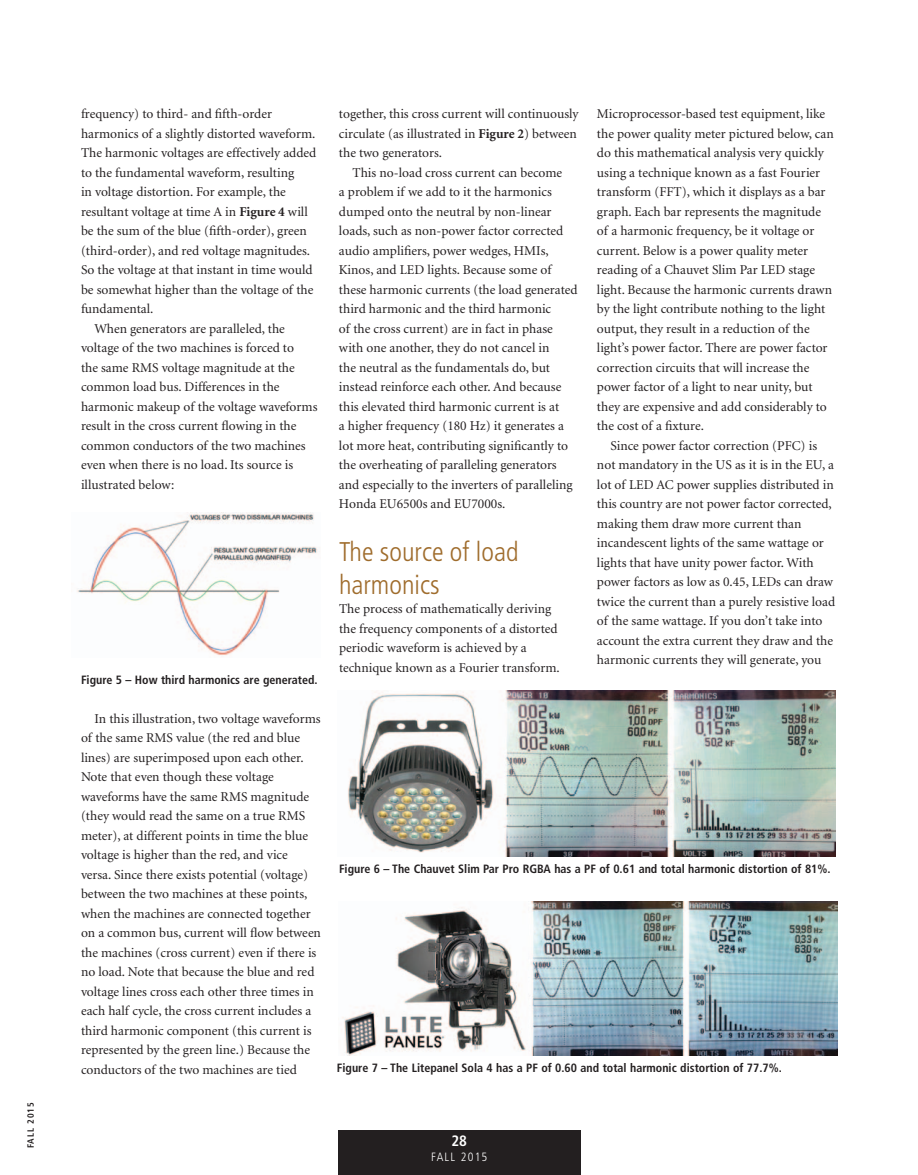
<style>
.page{position:relative;width:918px;height:1175px;background:#fff}
.page>*{position:absolute;margin:0;border:0;box-sizing:border-box;transform-origin:0 0}
.t1{font:300 condensed 27px/33px "Frutiger";color:#9f6c2c}
.t2{font:700 condensed 15px "Frutiger";color:#fff}
.t3{font:13.5px/19.5px "Minion";color:#231f20}
.t4{font:700 condensed 12px "Frutiger";color:#231f20}
.t5{font:300 condensed 12px "Frutiger";letter-spacing:.1em;color:#fff}
.t6{font:700 condensed 9px "Frutiger";letter-spacing:.1em;color:#231f20}
.s1{font-weight:700}
</style>
<div class="page">
<div style="left:338px;top:1129px;width:243px;height:45px;background:#231f20"></div>
<img style="left:77px;top:513px;width:240px;height:143px">
<img style="left:348px;top:690px;width:488px;height:166px">
<img style="left:342px;top:901px;width:496px;height:154px">
<p class="t6" style="left:25px;top:1148px;width:47px;rotate:-90deg">FALL 2015</p>
<p class="t3" style="left:81px;top:105px;width:192px">frequency) to third- and fifth-order</p>
<p class="t3" style="left:81px;top:124px;width:236px">harmonics of a slightly distorted waveform.</p>
<p class="t3" style="left:81px;top:144px;width:237px">The harmonic voltages are effectively added</p>
<p class="t3" style="left:81px;top:163px;width:215px">to the fundamental waveform, resulting</p>
<p class="t3" style="left:81px;top:183px;width:206px">in voltage distortion. For example, the</p>
<p class="t3" style="left:81px;top:202px;width:228px">resultant voltage at time A in <span class="s1">Figure 4</span> will</p>
<p class="t3" style="left:81px;top:222px;width:227px">be the sum of the blue (fifth-order), green</p>
<p class="t3" style="left:81px;top:241px;width:231px">(third-order), and red voltage magnitudes.</p>
<p class="t3" style="left:81px;top:261px;width:233px">So the voltage at that instant in time would</p>
<p class="t3" style="left:81px;top:280px;width:234px">be somewhat higher than the voltage of the</p>
<p class="t3" style="left:81px;top:300px;width:74px">fundamental.</p>
<p class="t3" style="left:94px;top:319px;width:192px">When generators are paralleled, the</p>
<p class="t3" style="left:81px;top:339px;width:215px">voltage of the two machines is forced to</p>
<p class="t3" style="left:81px;top:358px;width:215px">the same RMS voltage magnitude at the</p>
<p class="t3" style="left:81px;top:377px;width:200px">common load bus. Differences in the</p>
<p class="t3" style="left:81px;top:397px;width:238px">harmonic makeup of the voltage waveforms</p>
<p class="t3" style="left:81px;top:416px;width:217px">result in the cross current flowing in the</p>
<p class="t3" style="left:81px;top:436px;width:226px">common conductors of the two machines</p>
<p class="t3" style="left:81px;top:455px;width:214px">even when there is no load. Its source is</p>
<p class="t3" style="left:81px;top:475px;width:95px">illustrated below:</p>
<p class="t4" style="left:81px;top:672px;width:238px">Figure 5 – How third harmonics are generated.</p>
<p class="t3" style="left:81px;top:709px;width:242px;text-indent:14px">In this illustration, two voltage waveforms of the same RMS value (the red and blue lines) are superimposed upon each other.<br>Note that even though these voltage waveforms have the same RMS magnitude (they would read the same on a true RMS meter), at different points in time the blue voltage is higher than the red, and vice versa. Since there exists potential (voltage) between the two machines at these points, when the machines are connected together on a common bus, current will flow between the machines (cross current) even if there is no load. Note that because the blue and red voltage lines cross each other three times in each half cycle, the cross current includes a third harmonic component (this current is represented by the green line.) Because the conductors of the two machines are tied</p>
<p class="t3" style="left:339px;top:104px;width:241px">together, this cross current will continuously circulate (as illustrated in <span class="s1">Figure 2</span>) between the two generators.</p>
<p class="t3" style="left:339px;top:163px;width:240px;text-indent:14px">This no-load cross current can become<br>a problem if we add to it the harmonics dumped onto the neutral by non-linear loads, such as non-power factor corrected audio amplifiers, power wedges, HMIs, Kinos, and LED lights. Because some of these harmonic currents (the load generated third harmonic and the third harmonic<br>of the cross current) are in fact in phase with one another, they do not cancel in<br>the neutral as the fundamentals do, but instead reinforce each other. And because this elevated third harmonic current is at<br>a higher frequency (180 Hz) it generates a lot more heat, contributing significantly to the overheating of paralleling generators and especially to the inverters of paralleling Honda EU6500s and EU7000s.</p>
<h1 class="t1" style="left:339px;top:535px;width:181px">The source of load harmonics</h1>
<p class="t3" style="left:339px;top:600px;width:222px">The process of mathematically deriving the frequency components of a distorted periodic waveform is achieved by a technique known as a Fourier transform.</p>
<p class="t3" style="left:597px;top:105px;width:238px">Microprocessor-based test equipment, like the power quality meter pictured below, can do this mathematical analysis very quickly using a technique known as a fast Fourier transform (FFT), which it displays as a bar graph. Each bar represents the magnitude of a harmonic frequency, be it voltage or current. Below is a power quality meter reading of a Chauvet Slim Par LED stage light. Because the harmonic currents drawn by the light contribute nothing to the light output, they result in a reduction of the light’s power factor. There are power factor correction circuits that will increase the power factor of a light to near unity, but they are expensive and add considerably to the cost of a fixture.</p>
<p class="t3" style="left:597px;top:436px;width:240px;text-indent:14px">Since power factor correction (PFC) is not mandatory in the US as it is in the EU, a lot of LED AC power supplies distributed in this country are not power factor corrected, making them draw more current than incandescent lights of the same wattage or lights that have unity power factor. With power factors as low as 0.45, LEDs can draw twice the current than a purely resistive load of the same wattage. If you don’t take into account the extra current they draw and the harmonic currents they will generate, you</p>
<p class="t4" style="left:339px;top:862px;width:493px">Figure 6 – The Chauvet Slim Par Pro RGBA has a PF of 0.61 and total harmonic distortion of 81%.</p>
<p class="t4" style="left:337px;top:1061px;width:446px">Figure 7 – The Litepanel Sola 4 has a PF of 0.60 and total harmonic distortion of 77.7%.</p>
<p class="t2" style="left:452px;top:1132px;width:17px">28</p>
<p class="t5" style="left:431px;top:1150px;width:58px">FALL 2015</p>
</div>
